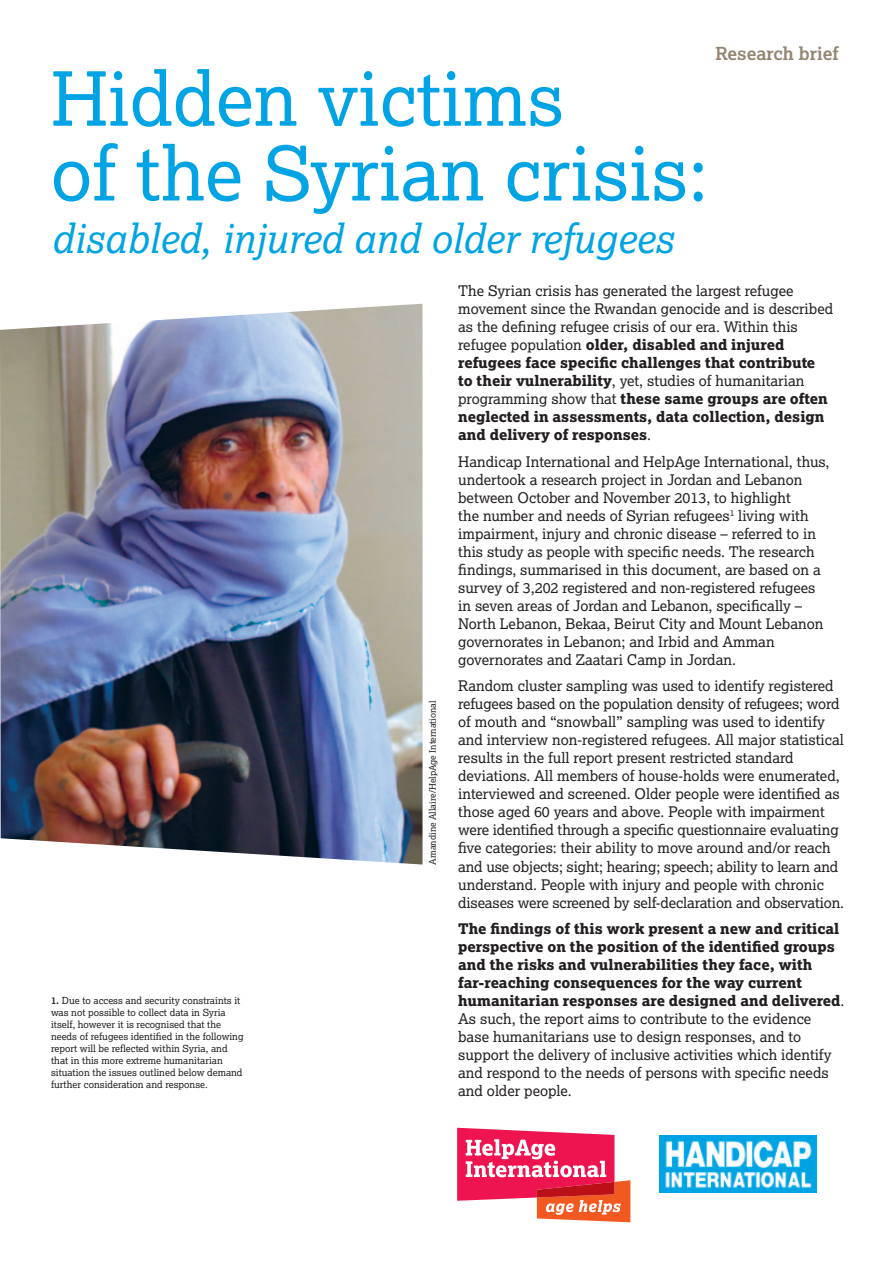
<style>
.page{position:relative;width:893px;height:1263px;background:#fff}
.page>*{position:absolute;margin:0;border:0;box-sizing:border-box;transform-origin:0 0}
.t1{font:74.7px/74.7px "Lexia";color:#00a3e3}
.t2{font:italic 40.2px "Lexia";color:#00a3e3}
.t3{font:700 18px "Lexia";color:#938671}
.t4{font:14.7px/18px "Lexia";color:#231f20}
.t5{font:14.7px/18px "Lexia X Bold";color:#231f20}
.t6{font:9.75px/12px "Lexia";color:#231f20}
.t7{font:9px "Lexia";color:#231f20}
.s1{font-weight:700}
.s2{font-family:"Lexia"}
.s3{font-family:"Lexia X Bold"}
</style>
<div class="page">
<img style="left:0;top:304px;width:423px;height:560px">
<svg style="left:457px;top:1128px;width:173px;height:94px"></svg>
<img style="left:659px;top:1135px;width:158px;height:57px">
<h1 class="t1" style="left:51px;top:59px;width:659px">Hidden victims<br>of the Syrian crisis:</h1>
<h2 class="t2" style="left:51px;top:213px;width:624px">disabled, injured and older refugees</h2>
<p class="t3" style="left:715px;top:43px;width:125px">Research brief</p>
<p class="t6" style="left:51px;top:994px;width:194px"><span class="s1">1.</span> Due to access and security constraints it was not possible to collect data in Syria itself, however it is recognised that the needs of refugees identified in the following report will be reflected within Syria, and that in this more extreme humanitarian situation the issues outlined below demand further consideration and response.</p>
<p class="t7" style="left:427px;top:865px;width:166px;rotate:-90deg">Amandine Allaire/HelpAge International</p>
<p class="t4" style="left:458px;top:282px;width:376px">The Syrian crisis has generated the largest refugee movement since the Rwandan genocide and is described as the defining refugee crisis of our era. Within this</p>
<p class="t5" style="left:458px;top:336px;width:359px"><span class="s2">refugee population</span> older, disabled and injured refugees face specific challenges that contribute</p>
<p class="t4" style="left:458px;top:372px;width:348px"><span class="s3">to their vulnerability</span>, yet, studies of humanitarian</p>
<p class="t5" style="left:458px;top:390px;width:371px"><span class="s2">programming show that</span> these same groups are often neglected in assessments, data collection, design and delivery of responses<span class="s2">.</span></p>
<p class="t4" style="left:458px;top:452px;width:373px">Handicap International and HelpAge International, thus, undertook a research project in Jordan and Lebanon between October and November 2013, to highlight<br>the number and needs of Syrian refugees<sup>1</sup> living with impairment, injury and chronic disease – referred to in this study as people with specific needs. The research findings, summarised in this document, are based on a survey of 3,202 registered and non-registered refugees in seven areas of Jordan and Lebanon, specifically – North Lebanon, Bekaa, Beirut City and Mount Lebanon governorates in Lebanon; and Irbid and Amman governorates and Zaatari Camp in Jordan.</p>
<p class="t4" style="left:458px;top:677px;width:387px">Random cluster sampling was used to identify registered refugees based on the population density of refugees; word of mouth and “snowball” sampling was used to identify and interview non-registered refugees. All major statistical results in the full report present restricted standard deviations. All members of house-holds were enumerated, interviewed and screened. Older people were identified as those aged 60 years and above. People with impairment were identified through a specific questionnaire evaluating five categories: their ability to move around and/or reach and use objects; sight; hearing; speech; ability to learn and understand. People with injury and people with chronic diseases were screened by self-declaration and observation.</p>
<p class="t5" style="left:458px;top:919px;width:388px">The findings of this work present a new and critical perspective on the position of the identified groups and the risks and vulnerabilities they face, with far-reaching consequences for the way current humanitarian responses are designed and delivered<span class="s2">.</span></p>
<p class="t4" style="left:458px;top:1009px;width:375px">As such, the report aims to contribute to the evidence base humanitarians use to design responses, and to support the delivery of inclusive activities which identify and respond to the needs of persons with specific needs and older people.</p>
</div>
